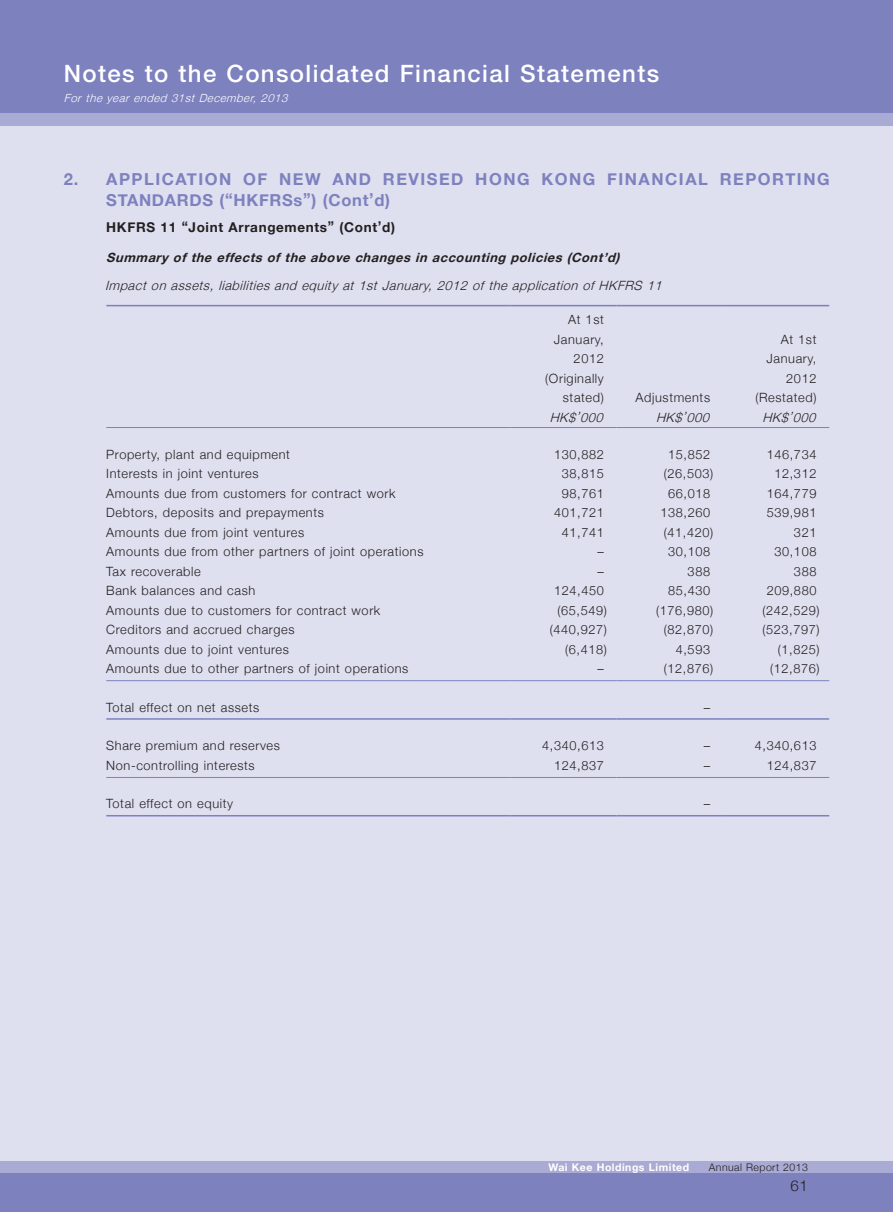
<style>
.page{position:relative;width:893px;height:1212px;background:#dedfef}
.page>*{position:absolute;margin:0;border:0;box-sizing:border-box;transform-origin:0 0}
.t1{font:500 24px "Helvetica Neue LT Std";letter-spacing:.06em;color:#fff}
.Heading_1{font:700 16.5px/21px "Helvetica Neue";letter-spacing:.09em;color:#7d81be}
.t2{font:300 15px "Helvetica Neue";color:#231f20}
.Heading_2{font:700 13.5px "Helvetica Neue";letter-spacing:.05em;color:#231f20}
.Body_Text{font:300 12.75px "Helvetica Neue";letter-spacing:.05em;color:#231f20}
.Heading_4{font:italic 300 12.75px "Helvetica Neue";color:#231f20}
.Heading_3{font:italic 700 12.75px "Helvetica Neue";color:#231f20}
.Body_Text-2{font:italic 300 12.75px "Helvetica Neue";color:#231f20}
.t3{font:italic 300 11.25px "Helvetica Neue";color:#fff}
.t4{font:700 10.5px "Helvetica Neue";letter-spacing:.05em;color:#fff}
.t5{font:300 10.5px "Helvetica Neue";letter-spacing:.045em;color:#231f20}
</style>
<div class="page">
<div style="left:0;top:1161px;width:893px;height:13px;background:#aaabd4"></div>
<div style="left:0;top:1174px;width:893px;height:38px;background:#7d81be"></div>
<div style="left:0;top:0;width:893px;height:125px;background:#aaabd4"></div>
<div style="left:0;top:0;width:893px;height:113px;background:#7d81be"></div>
<hr style="left:106px;top:305px;width:404px;height:1px;background:#7d81be">
<hr style="left:510px;top:305px;width:107px;height:1px;background:#7d81be">
<hr style="left:617px;top:305px;width:106px;height:1px;background:#7d81be">
<hr style="left:723px;top:305px;width:106px;height:1px;background:#7d81be">
<hr style="left:106px;top:427px;width:404px;height:1px;background:#7d81be">
<hr style="left:510px;top:427px;width:107px;height:1px;background:#7d81be">
<hr style="left:617px;top:427px;width:106px;height:1px;background:#7d81be">
<hr style="left:723px;top:427px;width:106px;height:1px;background:#7d81be">
<hr style="left:106px;top:680px;width:404px;height:1px;background:#7d81be">
<hr style="left:510px;top:680px;width:107px;height:1px;background:#7d81be">
<hr style="left:617px;top:680px;width:106px;height:1px;background:#7d81be">
<hr style="left:723px;top:680px;width:106px;height:1px;background:#7d81be">
<hr style="left:106px;top:718px;width:404px;height:2px;background:#7d81be">
<hr style="left:510px;top:718px;width:107px;height:2px;background:#7d81be">
<hr style="left:617px;top:718px;width:106px;height:2px;background:#7d81be">
<hr style="left:723px;top:718px;width:106px;height:2px;background:#7d81be">
<hr style="left:106px;top:777px;width:404px;height:1px;background:#7d81be">
<hr style="left:510px;top:777px;width:107px;height:1px;background:#7d81be">
<hr style="left:617px;top:777px;width:106px;height:1px;background:#7d81be">
<hr style="left:723px;top:777px;width:106px;height:1px;background:#7d81be">
<hr style="left:106px;top:815px;width:404px;height:1px;background:#7d81be">
<hr style="left:510px;top:815px;width:107px;height:1px;background:#7d81be">
<hr style="left:617px;top:815px;width:106px;height:1px;background:#7d81be">
<hr style="left:723px;top:815px;width:106px;height:1px;background:#7d81be">
<h1 class="t1" style="left:64px;top:59px;width:597px">Notes to the Consolidated Financial Statements</h1>
<p class="t3" style="left:64px;top:91px;width:229px">For the year ended 31st December, 2013</p>
<p class="Heading_1" style="left:106px;top:168px;width:725px;text-indent:-43px">2. APPLICATION OF NEW AND REVISED HONG KONG FINANCIAL REPORTING<br>STANDARDS (“HKFRSs”) (Cont’d)</p>
<p class="Heading_2" style="left:106px;top:219px;width:290px">HKFRS 11 “Joint Arrangements” (Cont’d)</p>
<p class="Heading_3" style="left:106px;top:249px;width:514px">Summary of the effects of the above changes in accounting policies (Cont’d)</p>
<p class="Heading_4" style="left:105px;top:277px;width:562px">Impact on assets, liabilities and equity at 1st January, 2012 of the application of HKFRS 11</p>
<p class="Body_Text" style="left:568px;top:312px;width:37px">At 1st</p>
<p class="Body_Text" style="left:554px;top:331px;width:51px">January,</p>
<p class="Body_Text" style="left:574px;top:351px;width:32px">2012</p>
<p class="Body_Text" style="left:545px;top:370px;width:60px">(Originally</p>
<p class="Body_Text" style="left:563px;top:390px;width:42px">stated)</p>
<p class="Body_Text" style="left:636px;top:390px;width:76px">Adjustments</p>
<p class="Body_Text" style="left:781px;top:331px;width:37px">At 1st</p>
<p class="Body_Text" style="left:767px;top:351px;width:51px">January,</p>
<p class="Body_Text" style="left:786px;top:370px;width:32px">2012</p>
<p class="Body_Text" style="left:755px;top:390px;width:63px">(Restated)</p>
<p class="Body_Text-2" style="left:550px;top:409px;width:58px">HK$’000</p>
<p class="Body_Text-2" style="left:656px;top:409px;width:58px">HK$’000</p>
<p class="Body_Text-2" style="left:762px;top:409px;width:58px">HK$’000</p>
<p class="Body_Text" style="left:106px;top:446px;width:185px">Property, plant and equipment</p>
<p class="Body_Text" style="left:554px;top:446px;width:51px">130,882</p>
<p class="Body_Text" style="left:668px;top:446px;width:44px">15,852</p>
<p class="Body_Text" style="left:767px;top:446px;width:51px">146,734</p>
<p class="Body_Text" style="left:106px;top:466px;width:154px">Interests in joint ventures</p>
<p class="Body_Text" style="left:562px;top:466px;width:44px">38,815</p>
<p class="Body_Text" style="left:664px;top:466px;width:51px">(26,503)</p>
<p class="Body_Text" style="left:774px;top:466px;width:44px">12,312</p>
<p class="Body_Text" style="left:106px;top:485px;width:291px">Amounts due from customers for contract work</p>
<p class="Body_Text" style="left:562px;top:485px;width:44px">98,761</p>
<p class="Body_Text" style="left:668px;top:485px;width:44px">66,018</p>
<p class="Body_Text" style="left:767px;top:485px;width:51px">164,779</p>
<p class="Body_Text" style="left:106px;top:505px;width:219px">Debtors, deposits and prepayments</p>
<p class="Body_Text" style="left:554px;top:505px;width:51px">401,721</p>
<p class="Body_Text" style="left:660px;top:505px;width:51px">138,260</p>
<p class="Body_Text" style="left:767px;top:505px;width:51px">539,981</p>
<p class="Body_Text" style="left:106px;top:524px;width:199px">Amounts due from joint ventures</p>
<p class="Body_Text" style="left:562px;top:524px;width:44px">41,741</p>
<p class="Body_Text" style="left:664px;top:524px;width:51px">(41,420)</p>
<p class="Body_Text" style="left:794px;top:524px;width:24px">321</p>
<p class="Body_Text" style="left:106px;top:544px;width:319px">Amounts due from other partners of joint operations</p>
<p class="Body_Text" style="left:597px;top:544px;width:8px">–</p>
<p class="Body_Text" style="left:668px;top:544px;width:44px">30,108</p>
<p class="Body_Text" style="left:774px;top:544px;width:44px">30,108</p>
<p class="Body_Text" style="left:106px;top:563px;width:96px">Tax recoverable</p>
<p class="Body_Text" style="left:597px;top:563px;width:8px">–</p>
<p class="Body_Text" style="left:688px;top:563px;width:24px">388</p>
<p class="Body_Text" style="left:794px;top:563px;width:24px">388</p>
<p class="Body_Text" style="left:106px;top:583px;width:151px">Bank balances and cash</p>
<p class="Body_Text" style="left:554px;top:583px;width:51px">124,450</p>
<p class="Body_Text" style="left:668px;top:583px;width:44px">85,430</p>
<p class="Body_Text" style="left:767px;top:583px;width:51px">209,880</p>
<p class="Body_Text" style="left:106px;top:602px;width:276px">Amounts due to customers for contract work</p>
<p class="Body_Text" style="left:557px;top:602px;width:51px">(65,549)</p>
<p class="Body_Text" style="left:656px;top:602px;width:59px">(176,980)</p>
<p class="Body_Text" style="left:762px;top:602px;width:59px">(242,529)</p>
<p class="Body_Text" style="left:106px;top:622px;width:190px">Creditors and accrued charges</p>
<p class="Body_Text" style="left:550px;top:622px;width:59px">(440,927)</p>
<p class="Body_Text" style="left:664px;top:622px;width:51px">(82,870)</p>
<p class="Body_Text" style="left:762px;top:622px;width:59px">(523,797)</p>
<p class="Body_Text" style="left:106px;top:641px;width:184px">Amounts due to joint ventures</p>
<p class="Body_Text" style="left:565px;top:641px;width:43px">(6,418)</p>
<p class="Body_Text" style="left:676px;top:641px;width:36px">4,593</p>
<p class="Body_Text" style="left:778px;top:641px;width:43px">(1,825)</p>
<p class="Body_Text" style="left:106px;top:661px;width:304px">Amounts due to other partners of joint operations</p>
<p class="Body_Text" style="left:597px;top:661px;width:8px">–</p>
<p class="Body_Text" style="left:664px;top:661px;width:51px">(12,876)</p>
<p class="Body_Text" style="left:770px;top:661px;width:51px">(12,876)</p>
<p class="Body_Text" style="left:106px;top:699px;width:155px">Total effect on net assets</p>
<p class="Body_Text" style="left:704px;top:699px;width:8px">–</p>
<p class="Body_Text" style="left:106px;top:738px;width:175px">Share premium and reserves</p>
<p class="Body_Text" style="left:542px;top:738px;width:63px">4,340,613</p>
<p class="Body_Text" style="left:704px;top:738px;width:8px">–</p>
<p class="Body_Text" style="left:755px;top:738px;width:63px">4,340,613</p>
<p class="Body_Text" style="left:106px;top:757px;width:150px">Non-controlling interests</p>
<p class="Body_Text" style="left:554px;top:757px;width:51px">124,837</p>
<p class="Body_Text" style="left:704px;top:757px;width:8px">–</p>
<p class="Body_Text" style="left:767px;top:757px;width:51px">124,837</p>
<p class="Body_Text" style="left:106px;top:796px;width:128px">Total effect on equity</p>
<p class="Body_Text" style="left:704px;top:796px;width:8px">–</p>
<p class="t4" style="left:548px;top:1161px;width:142px">Wai Kee Holdings Limited</p>
<p class="t5" style="left:709px;top:1161px;width:101px">Annual Report 2013</p>
<p class="t2" style="left:790px;top:1176px;width:19px">61</p>
</div>
